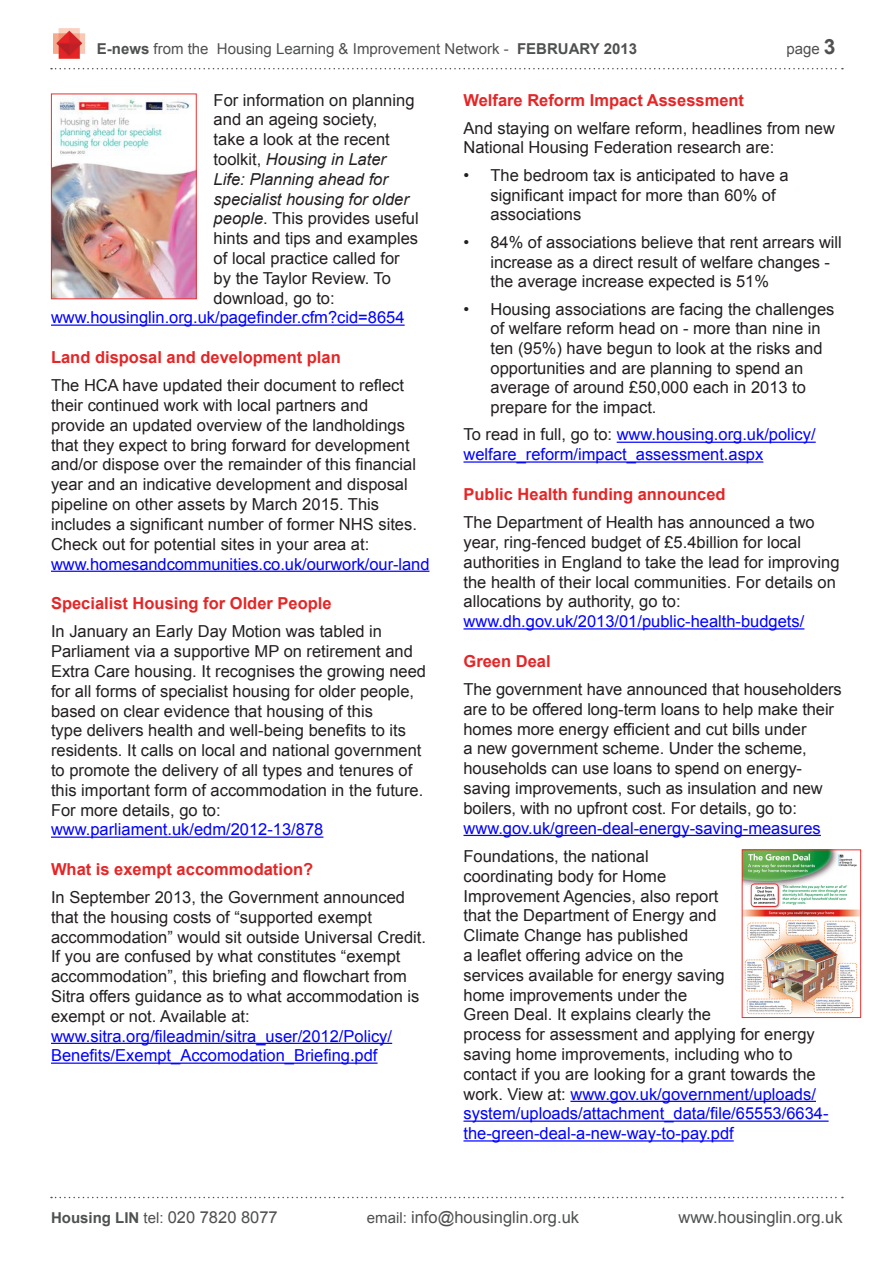
<style>
.page{position:relative;width:893px;height:1263px;background:#fff}
.page>*{position:absolute;margin:0;border:0;box-sizing:border-box;transform-origin:0 0}
.News_Last{font:16.5px/19.8px "Arial";color:#231f20}
.News_Body{font:16.5px/19.5px "Arial";color:#231f20}
.News_Last-2{font:16.5px/19.8px "Arial";color:#00f}
.News_Subheading{font:700 16.5px "Arial";color:#e62526}
.Body_Text{font:16.5px "Arial";color:#4f5050}
.News_Body-2{font:16.5px "Arial";color:#00f}
.t1{font:15px "Arial";color:#4f5050}
.s1{font-weight:700}
.s2{font-weight:700;font-size:21px}
.s3{font-style:italic}
.s4{color:#231f20}
.s5{color:#00f}
.s6{font-weight:700;font-size:15px}
.s7{font-size:15px}
</style>
<div class="page">
<hr style="left:51px;top:324px;width:354px;height:2px;background:#00f">
<hr style="left:51px;top:571px;width:378px;height:1px;background:#00f">
<hr style="left:51px;top:836px;width:272px;height:2px;background:#00f">
<hr style="left:51px;top:1043px;width:341px;height:1px;background:#00f">
<hr style="left:51px;top:1062px;width:327px;height:2px;background:#00f">
<hr style="left:617px;top:442px;width:199px;height:1px;background:#00f">
<hr style="left:463px;top:461px;width:300px;height:2px;background:#00f">
<hr style="left:463px;top:628px;width:341px;height:1px;background:#00f">
<hr style="left:463px;top:835px;width:358px;height:1px;background:#00f">
<hr style="left:570px;top:1101px;width:246px;height:1px;background:#00f">
<hr style="left:463px;top:1120px;width:366px;height:2px;background:#00f">
<hr style="left:463px;top:1140px;width:271px;height:1px;background:#00f">
<svg style="left:51px;top:1197px;width:792px;height:1px"></svg>
<svg style="left:51px;top:68px;width:792px;height:1px"></svg>
<img style="left:54px;top:28px;width:31px;height:31px">
<img style="left:53px;top:96px;width:142px;height:201px">
<div style="left:51px;top:94px;width:146px;height:205px;border:1px solid #ee302d"></div>
<img style="left:744px;top:851px;width:115px;height:164px">
<div style="left:742px;top:849px;width:119px;height:169px;border:1px solid #ee302d"></div>
<p class="t1" style="left:97px;top:39px;width:542px"><span class="s1">E-news</span> from the Housing Learning &amp; Improvement Network - <span class="s1">FEBRUARY 2013</span></p>
<p class="t1" style="left:786px;top:39px;width:51px">page <span class="s2">3</span></p>
<p class="News_Last" style="left:214px;top:90px;width:207px">For information on planning and an ageing society,<br>take a look at the recent toolkit, <span class="s3">Housing in Later<br>Life: Planning ahead for specialist housing for older people</span>. This provides useful hints and tips and examples of local practice called for by the Taylor Review. To download, go to:</p>
<p class="News_Last-2" style="left:51px;top:308px;width:355px">www.housinglin.org.uk/pagefinder.cfm?cid=8654</p>
<p class="News_Subheading" style="left:51px;top:346px;width:291px">Land disposal and development plan</p>
<p class="News_Last" style="left:51px;top:376px;width:367px">The HCA have updated their document to reflect their continued work with local partners and provide an updated overview of the landholdings that they expect to bring forward for development and/or dispose over the remainder of this financial year and an indicative development and disposal pipeline on other assets by March 2015. This includes a significant number of former NHS sites.<br>Check out for potential sites in your area at:</p>
<p class="News_Last-2" style="left:51px;top:554px;width:380px">www.homesandcommunities.co.uk/ourwork/our-land</p>
<p class="News_Subheading" style="left:51px;top:592px;width:282px">Specialist Housing for Older People</p>
<p class="News_Last" style="left:51px;top:622px;width:377px">In January an Early Day Motion was tabled in Parliament via a supportive MP on retirement and Extra Care housing. It recognises the growing need for all forms of specialist housing for older people, based on clear evidence that housing of this<br>type delivers health and well-being benefits to its residents. It calls on local and national government to promote the delivery of all types and tenures of this important form of accommodation in the future.<br>For more details, go to:</p>
<p class="News_Last-2" style="left:51px;top:820px;width:274px">www.parliament.uk/edm/2012-13/878</p>
<p class="News_Subheading" style="left:51px;top:858px;width:264px">What is exempt accommodation?</p>
<p class="News_Last" style="left:51px;top:887px;width:377px">In September 2013, the Government announced that the housing costs of “supported exempt accommodation” would sit outside Universal Credit.<br>If you are confused by what constitutes “exempt accommodation”, this briefing and flowchart from Sitra offers guidance as to what accommodation is exempt or not. Available at:</p>
<p class="News_Last-2" style="left:51px;top:1026px;width:343px">www.sitra.org/fileadmin/sitra_user/2012/Policy/<br>Benefits/Exempt_Accomodation_Briefing.pdf</p>
<p class="News_Subheading" style="left:463px;top:89px;width:282px">Welfare Reform Impact Assessment</p>
<p class="News_Body" style="left:463px;top:118px;width:373px">And staying on welfare reform, headlines from new<br>National Housing Federation research are:</p>
<p class="News_Body" style="left:490px;top:166px;width:300px;text-indent:-27px">• The bedroom tax is anticipated to have a significant impact for more than 60% of associations</p>
<p class="News_Body" style="left:490px;top:233px;width:353px;text-indent:-27px">• 84% of associations believe that rent arrears will increase as a direct result of welfare changes - the average increase expected is 51%</p>
<p class="News_Body" style="left:490px;top:300px;width:345px;text-indent:-27px">• Housing associations are facing the challenges of welfare reform head on - more than nine in ten (95%) have begun to look at the risks and opportunities and are planning to spend an average of around £50,000 each in 2013 to prepare for the impact.</p>
<p class="News_Last-2" style="left:463px;top:425px;width:354px"><span class="s4">To read in full, go to:</span> www.housing.org.uk/policy/ welfare_reform/impact_assessment.aspx</p>
<p class="News_Subheading" style="left:463px;top:483px;width:264px">Public Health funding announced</p>
<p class="News_Last" style="left:463px;top:513px;width:378px">The Department of Health has announced a two year, ring-fenced budget of £5.4billion for local authorities in England to take the lead for improving the health of their local communities. For details on allocations by authority, go to:</p>
<p class="News_Last-2" style="left:463px;top:612px;width:342px">www.dh.gov.uk/2013/01/public-health-budgets/</p>
<p class="News_Subheading" style="left:463px;top:650px;width:89px">Green Deal</p>
<p class="News_Last" style="left:463px;top:679px;width:380px">The government have announced that householders are to be offered long-term loans to help make their homes more energy efficient and cut bills under<br>a new government scheme. Under the scheme, households can use loans to spend on energy&shy;saving improvements, such as insulation and new boilers, with no upfront cost. For details, go to:</p>
<p class="News_Body-2" style="left:463px;top:817px;width:359px">www.gov.uk/green-deal-energy-saving-measures</p>
<p class="News_Last" style="left:463px;top:846px;width:367px">Foundations, the national<br>coordinating body for Home<br>Improvement Agencies, also report<br>that the Department of Energy and<br>Climate Change has published<br>a leaflet offering advice on the<br>services available for energy saving<br>home improvements under the<br>Green Deal. It explains clearly the<br>process for assessment and applying for energy saving home improvements, including who to contact if you are looking for a grant towards the work. View at: <span class="s5">www.gov.uk/government/uploads/ system/uploads/attachment_data/file/65553/6634- the-green-deal-a-new-way-to-pay.pdf</span></p>
<p class="Body_Text" style="left:51px;top:1206px;width:228px"><span class="s6">Housing LIN</span> <span class="s7">tel:</span> 020 7820 8077</p>
<p class="Body_Text" style="left:367px;top:1206px;width:214px"><span class="s7">email:</span> info@housinglin.org.uk</p>
<p class="Body_Text" style="left:678px;top:1206px;width:166px">www.housinglin.org.uk</p>
</div>
